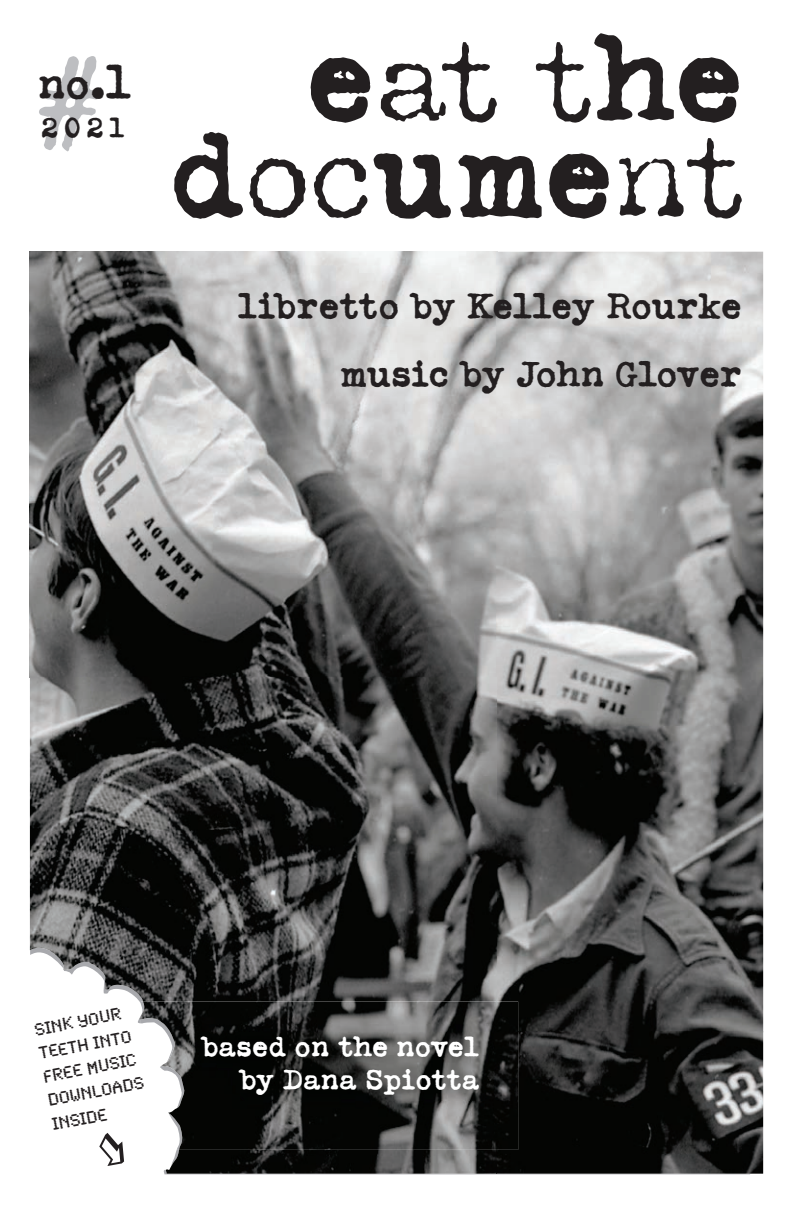
<style>
.page{position:relative;width:792px;height:1224px;background:#fff}
.page>*{position:absolute;margin:0;border:0;box-sizing:border-box;transform-origin:0 0}
.t1{font:120px/96px "Typeka Mix";color:#231f20;text-align:right}
.t2{font:700 42px "Typeka";color:#231f20}
.t3{font:700 36px/67.8px "Typeka";letter-spacing:-.005em;color:#231f20;text-align:right}
.t4{font:700 28px/33.6px "Typeka";color:#fff;text-align:right}
.t5{font:700 28px "Typeka";color:#231f20}
.t6{font:18px/24px "Synchro LET";color:#231f20}
.s1{font-size:48px}
</style>
<div class="page">
<img style="left:30px;top:252px;width:466px;height:767px">
<img style="left:496px;top:252px;width:267px;height:922px">
<img style="left:166px;top:1150px;width:331px;height:24px">
<img style="left:141px;top:1002px;width:377px;height:148px">
<svg style="left:39px;top:56px;width:62px;height:95px"></svg>
<p class="t2" style="left:38px;top:56px;width:95px">no.<span class="s1">1</span></p>
<p class="t5" style="left:41px;top:109px;width:85px">2021</p>
<p class="t1" style="left:170px;top:32px;width:575px">eat the document</p>
<p class="t3" style="left:238px;top:271px;width:506px">libretto by Kelley Rourke music by John Glover</p>
<p class="t6" style="left:31px;top:1016px;width:99px;rotate:-11deg">Sink your teeth into free music downloads inside</p>
<p class="t4" style="left:201px;top:1028px;width:280px">based on the novel by Dana Spiotta</p>
</div>
